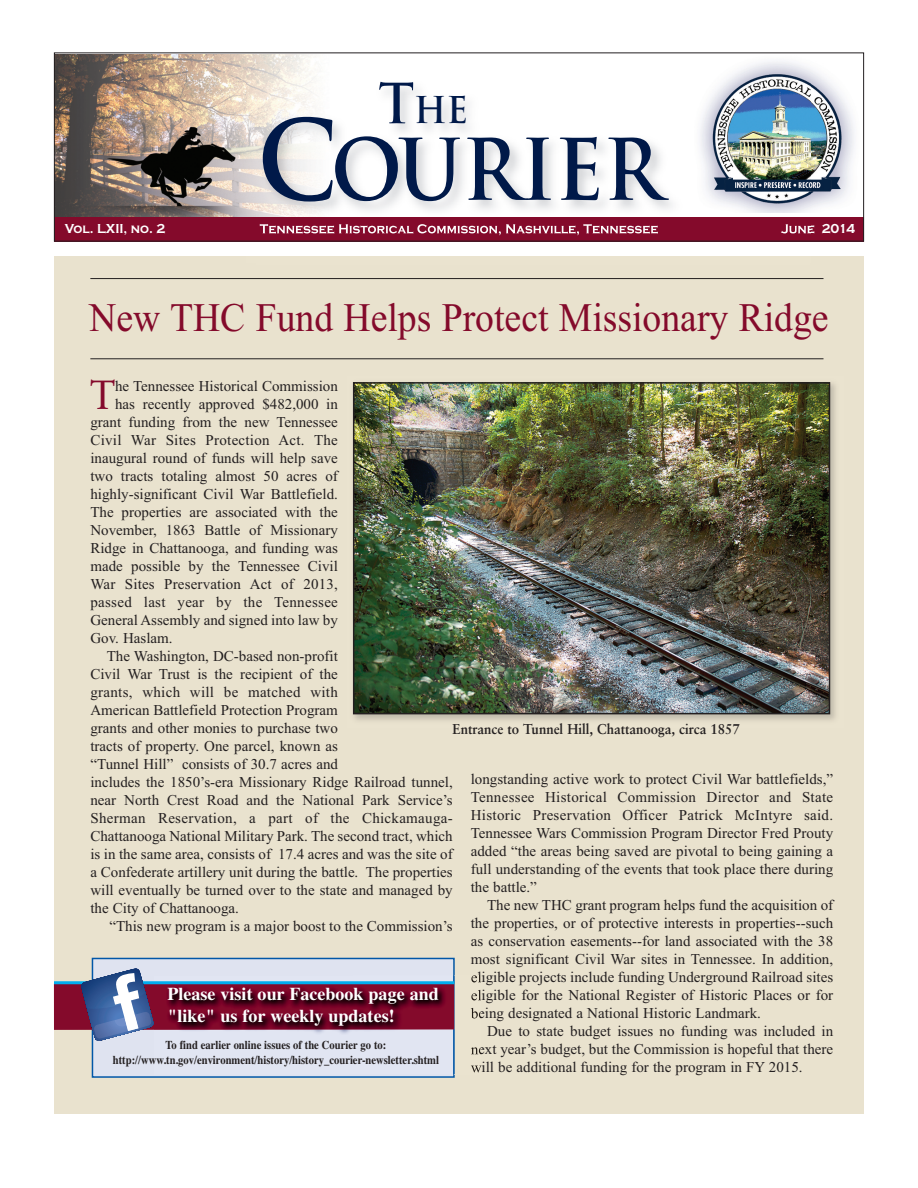
<style>
.page{position:relative;width:918px;height:1188px;background:#fff}
.page>*{position:absolute;margin:0;border:0;box-sizing:border-box;transform-origin:0 0}
.t1{font:700 82.5px "Trajan";color:#001949;scale:.93 1}
.t2{font:40.65px "Sabon";color:#840a2b;scale:.93 1}
.t3{font:40.5px "Times New Roman";color:#840a2b;scale:.93 1}
.t4{font:700 36px "Trajan";color:#001949;scale:.93 1}
.t5{font:700 18px/21.8px "Times";letter-spacing:-.005em;color:#fff}
.t6{font:15px/18px "Times New Roman";color:#231f20;text-align:justify}
.t7{font:15px "Times New Roman";letter-spacing:.02em;color:#231f20}
.t8{font:700 14.25px "Sabon";color:#231f20;scale:.93 1}
.t9{font:700 13.5px "Copperplate Gothic";color:#fff;scale:.93 1}
.t10{font:700 12px/14.4px "Times";color:#231f20;text-align:center;scale:.88 1}
.s1{font-size:54px}
.s2{font-size:108px}
</style>
<div class="page">
<div style="left:54px;top:256px;width:810px;height:858px;background:#e9e2ce"></div>
<img style="left:56px;top:54px;width:190px;height:163px">
<img style="left:810px;top:69px;width:45px;height:140px">
<div style="left:54px;top:217px;width:810px;height:25px;background:#840a2b"></div>
<img style="left:259px;top:224px;width:551px;height:12px">
<img style="left:246px;top:54px;width:426px;height:163px">
<img style="left:700px;top:61px;width:110px;height:152px">
<div style="left:54px;top:52px;width:810px;height:190px;border:1px solid #231f20"></div>
<hr style="left:90px;top:278px;width:734px;height:1px;background:#231f20">
<hr style="left:90px;top:358px;width:734px;height:1px;background:#231f20">
<div style="left:93px;top:959px;width:360px;height:117px;background:#dfe3f0"></div>
<div style="left:92px;top:958px;width:363px;height:120px;border:2px solid #0157a8"></div>
<div style="left:54px;top:983px;width:400px;height:47px;background:#840a2b"></div>
<img style="left:154px;top:975px;width:325px;height:100px">
<svg style="left:471px;top:975px;width:10px;height:9px"></svg>
<svg style="left:471px;top:990px;width:10px;height:12px"></svg>
<svg style="left:471px;top:1008px;width:10px;height:12px"></svg>
<svg style="left:471px;top:1046px;width:10px;height:10px"></svg>
<svg style="left:471px;top:1064px;width:10px;height:8px"></svg>
<hr style="left:54px;top:981px;width:400px;height:3px;background:#00aeef">
<svg style="left:81px;top:968px;width:73px;height:73px"></svg>
<img style="left:352px;top:382px;width:484px;height:338px">
<img style="left:356px;top:385px;width:471px;height:326px">
<div style="left:353px;top:382px;width:477px;height:332px;border:2px solid #231f20"></div>
<h3 class="t4" style="left:379px;top:90px;width:98px"><span class="s1">T</span>he</h3>
<h1 class="t1" style="left:257px;top:123px;width:436px"><span class="s2">C</span>OURIER</h1>
<p class="t9" style="left:65px;top:221px;width:110px">Vol. LXII, no. 2</p>
<p class="t9" style="left:781px;top:221px;width:81px">June 2014</p>
<h3 class="t3" style="left:89px;top:293px;width:797px">New THC Fund Helps Protect Missionary Ridge</h3>
<h2 class="t2" style="left:90px;top:378px;width:29px">T</h2>
<p class="t6" style="left:115px;top:377px;width:224px">he Tennessee Historical Commission</p>
<p class="t6" style="left:115px;top:395px;width:224px">has recently approved $482,000 in</p>
<p class="t6" style="left:90px;top:413px;width:249px">grant funding from the new Tennessee</p>
<p class="t7" style="left:90px;top:431px;width:249px">Civil War Sites Protection Act. The</p>
<p class="t6" style="left:90px;top:449px;width:249px">inaugural round of funds will help save</p>
<p class="t6" style="left:90px;top:467px;width:249px">two tracts totaling almost 50 acres of</p>
<p class="t6" style="left:90px;top:485px;width:249px">highly-significant Civil War Battlefield.</p>
<p class="t6" style="left:90px;top:503px;width:249px">The properties are associated with the</p>
<p class="t6" style="left:90px;top:521px;width:249px">November, 1863 Battle of Missionary</p>
<p class="t6" style="left:90px;top:539px;width:249px">Ridge in Chattanooga, and funding was</p>
<p class="t6" style="left:90px;top:557px;width:249px">made possible by the Tennessee Civil</p>
<p class="t6" style="left:90px;top:575px;width:249px">War Sites Preservation Act of 2013,</p>
<p class="t7" style="left:90px;top:593px;width:249px">passed last year by the Tennessee</p>
<p class="t6" style="left:90px;top:611px;width:249px">General Assembly and signed into law by</p>
<p class="t6" style="left:90px;top:629px;width:84px">Gov. Haslam.</p>
<p class="t6" style="left:107px;top:647px;width:233px">The Washington, DC-based non-profit</p>
<p class="t6" style="left:90px;top:665px;width:249px">Civil War Trust is the recipient of the</p>
<p class="t7" style="left:90px;top:683px;width:249px">grants, which will be matched with</p>
<p class="t6" style="left:90px;top:701px;width:249px">American Battlefield Protection Program</p>
<p class="t6" style="left:90px;top:719px;width:249px">grants and other monies to purchase two</p>
<p class="t6" style="left:90px;top:737px;width:249px">tracts of property. One parcel, known as</p>
<p class="t6" style="left:90px;top:755px;width:249px">“Tunnel Hill” consists of 30.7 acres and</p>
<p class="t6" style="left:90px;top:773px;width:364px">includes the 1850’s-era Missionary Ridge Railroad tunnel,</p>
<p class="t6" style="left:90px;top:791px;width:364px">near North Crest Road and the National Park Service’s</p>
<p class="t7" style="left:90px;top:809px;width:364px">Sherman Reservation, a part of the Chickamauga-</p>
<p class="t6" style="left:90px;top:827px;width:364px">Chattanooga National Military Park. The second tract, which</p>
<p class="t6" style="left:90px;top:845px;width:364px">is in the same area, consists of 17.4 acres and was the site of</p>
<p class="t6" style="left:90px;top:863px;width:364px">a Confederate artillery unit during the battle. The properties</p>
<p class="t6" style="left:90px;top:881px;width:364px">will eventually be turned over to the state and managed by</p>
<p class="t6" style="left:90px;top:899px;width:150px">the City of Chattanooga.</p>
<p class="t6" style="left:109px;top:917px;width:345px">“This new program is a major boost to the Commission’s</p>
<p class="t8" style="left:453px;top:723px;width:311px">Entrance to Tunnel Hill, Chattanooga, circa 1857</p>
<p class="t6" style="left:471px;top:770px;width:364px">longstanding active work to protect Civil War battlefields,” Tennessee Historical Commission Director and State Historic Preservation Officer Patrick McIntyre said.<br>Tennessee Wars Commission Program Director Fred Prouty added “the areas being saved are pivotal to being gaining a full understanding of the events that took place there during the battle.”</p>
<p class="t6" style="left:471px;top:896px;width:364px;text-indent:16px">The new THC grant program helps fund the acquisition of the properties, or of protective interests in properties--such as conservation easements--for land associated with the 38 most significant Civil War sites in Tennessee. In addition, eligible projects include funding Underground Railroad sites eligible for the National Register of Historic Places or for being designated a National Historic Landmark.</p>
<p class="t6" style="left:471px;top:1022px;width:364px;text-indent:16px">Due to state budget issues no funding was included in next year’s budget, but the Commission is hopeful that there will be additional funding for the program in FY 2015.</p>
<p class="t5" style="left:167px;top:983px;width:273px">Please visit our Facebook page and "like" us for weekly updates!</p>
<p class="t10" style="left:113px;top:1038px;width:372px">To find earlier online issues of the Courier go to: http://www.tn.gov/environment/history/history_courier-newsletter.shtml</p>
</div>
